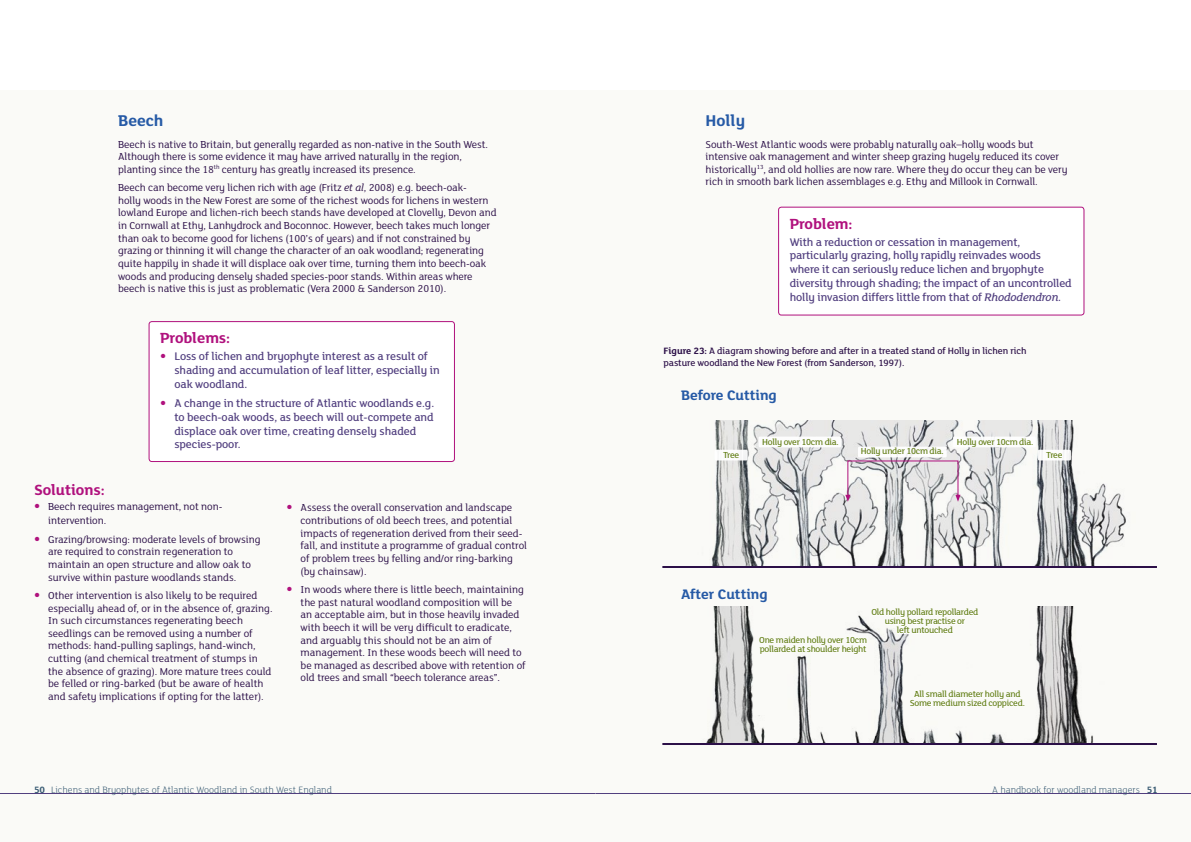
<style>
.page{position:relative;width:1191px;height:842px;background:#fff}
.page>*{position:absolute;margin:0;border:0;box-sizing:border-box;transform-origin:0 0}
.t1{font:700 17px "FS Lola";letter-spacing:-.005em;color:#265aa6}
.t2{font:700 16px "FS Lola";letter-spacing:-.005em;color:#b0117d}
.t3{font:700 15px "FS Lola";letter-spacing:-.005em;color:#265aa6}
.t4{font:500 12px/13.8px "FS Lola";letter-spacing:-.01em;color:#513f7f}
.t5{font:11px/12.6px "FS Lola";letter-spacing:-.005em;color:#2c1048}
.t6{font:500 10px/11.5px "FS Lola";letter-spacing:-.005em;color:#2c1048}
.t7{font:300 10px "FS Lola";color:#395b73}
.t8{font:500 9.5px/9px "FS Lola";letter-spacing:-.03em;color:#658019;text-align:center}
.s1{font-style:italic}
.s2{font-weight:700}
</style>
<div class="page">
<div style="left:0;top:91px;width:595px;height:751px;background:#fafaf7"></div>
<div style="left:595px;top:91px;width:596px;height:751px;background:#fafaf7"></div>
<div style="left:149px;top:322px;width:305px;height:139px;background:#fff;border-radius:3px"></div>
<div style="left:149px;top:321px;width:305px;height:141px;border:1px solid #b0117d;border-radius:3px"></div>
<div style="left:778px;top:207px;width:306px;height:108px;background:#fff;border-radius:3px"></div>
<div style="left:778px;top:207px;width:306px;height:108px;border:1px solid #b0117d;border-radius:3px"></div>
<img style="left:711px;top:420px;width:415px;height:146px">
<img style="left:706px;top:607px;width:387px;height:136px">
<hr style="left:662px;top:566px;width:495px;height:2px;background:#2c1048">
<hr style="left:662px;top:743px;width:495px;height:2px;background:#2c1048">
<svg style="left:909px;top:686px;width:115px;height:23px"></svg>
<svg style="left:758px;top:608px;width:221px;height:47px"></svg>
<svg style="left:845px;top:495px;width:5px;height:7px"></svg>
<svg style="left:955px;top:495px;width:5px;height:7px"></svg>
<hr style="left:595px;top:793px;width:596px;height:1px;background:#513f7f">
<hr style="left:0;top:793px;width:595px;height:1px;background:#513f7f">
<div style="left:758px;top:437px;width:83px;height:10px;background:#fff"></div>
<div style="left:953px;top:437px;width:82px;height:10px;background:#fff"></div>
<div style="left:858px;top:447px;width:88px;height:10px;background:#fff"></div>
<div style="left:1037px;top:450px;width:34px;height:10px;background:#fff"></div>
<div style="left:714px;top:450px;width:33px;height:10px;background:#fff"></div>
<h1 class="t1" style="left:118px;top:109px;width:47px">Beech</h1>
<p class="t5" style="left:118px;top:137px;width:371px">Beech is native to Britain, but generally regarded as non-native in the South West.<br>Although there is some evidence it may have arrived naturally in the region, planting since the 18<sup>th</sup> century has greatly increased its presence.</p>
<p class="t5" style="left:118px;top:181px;width:380px">Beech can become very lichen rich with age (Fritz <span class="s1">et al</span>, 2008) e.g. beech-oak-<br>holly woods in the New Forest are some of the richest woods for lichens in western lowland Europe and lichen-rich beech stands have developed at Clovelly, Devon and in Cornwall at Ethy, Lanhydrock and Boconnoc. However, beech takes much longer than oak to become good for lichens (100’s of years) and if not constrained by grazing or thinning it will change the character of an oak woodland; regenerating quite happily in shade it will displace oak over time, turning them into beech-oak woods and producing densely shaded species-poor stands. Within areas where beech is native this is just as problematic (Vera 2000 &amp; Sanderson 2010).</p>
<h2 class="t2" style="left:160px;top:327px;width:71px">Problems:</h2>
<p class="t4" style="left:174px;top:349px;width:267px">Loss of lichen and bryophyte interest as a result of shading and accumulation of leaf litter, especially in oak woodland.</p>
<p class="t4" style="left:174px;top:396px;width:261px">A change in the structure of Atlantic woodlands e.g. to beech-oak woods, as beech will out-compete and displace oak over time, creating densely shaded species-poor.</p>
<h2 class="t2" style="left:34px;top:479px;width:72px">Solutions:</h2>
<p class="t5" style="left:48px;top:499px;width:176px;line-height:13.8px">Beech requires management, not non&shy;intervention.</p>
<p class="t5" style="left:48px;top:532px;width:214px">Grazing/browsing: moderate levels of browsing are required to constrain regeneration to maintain an open structure and allow oak to survive within pasture woodlands stands.</p>
<p class="t5" style="left:48px;top:588px;width:226px">Other intervention is also likely to be required especially ahead of, or in the absence of, grazing.<br>In such circumstances regenerating beech seedlings can be removed using a number of methods: hand-pulling saplings, hand-winch, cutting (and chemical treatment of stumps in the absence of grazing). More mature trees could be felled or ring-barked (but be aware of health and safety implications if opting for the latter).</p>
<p class="t5" style="left:300px;top:501px;width:228px">Assess the overall conservation and landscape contributions of old beech trees, and potential impacts of regeneration derived from their seed&shy;fall, and institute a programme of gradual control of problem trees by felling and/or ring-barking (by chainsaw).</p>
<p class="t5" style="left:300px;top:582px;width:227px">In woods where there is little beech, maintaining the past natural woodland composition will be an acceptable aim, but in those heavily invaded with beech it will be very difficult to eradicate, and arguably this should not be an aim of management. In these woods beech will need to be managed as described above with retention of old trees and small “beech tolerance areas”.</p>
<h1 class="t1" style="left:705px;top:109px;width:41px">Holly</h1>
<p class="t5" style="left:705px;top:137px;width:363px">South-West Atlantic woods were probably naturally oak–holly woods but intensive oak management and winter sheep grazing hugely reduced its cover historically<sup>13</sup>, and old hollies are now rare. Where they do occur they can be very rich in smooth bark lichen assemblages e.g. Ethy and Millook in Cornwall.</p>
<h2 class="t2" style="left:789px;top:213px;width:64px">Problem:</h2>
<p class="t4" style="left:789px;top:234px;width:283px">With a reduction or cessation in management, particularly grazing, holly rapidly reinvades woods where it can seriously reduce lichen and bryophyte diversity through shading; the impact of an uncontrolled holly invasion differs little from that of <span class="s1">Rhododendron.</span></p>
<p class="t6" style="left:663px;top:345px;width:365px"><span class="s2">Figure 23:</span> A diagram showing before and after in a treated stand of Holly in lichen rich pasture woodland the New Forest (from Sanderson, 1997).</p>
<h3 class="t3" style="left:681px;top:384px;width:97px">Before Cutting</h3>
<p class="t8" style="left:762px;top:437px;width:78px">Holly over 10cm dia.</p>
<p class="t8" style="left:956px;top:437px;width:78px">Holly over 10cm dia.</p>
<p class="t8" style="left:860px;top:447px;width:84px">Holly under 10cm dia.</p>
<p class="t8" style="left:723px;top:450px;width:18px">Tree</p>
<p class="t8" style="left:1046px;top:450px;width:18px">Tree</p>
<h3 class="t3" style="left:681px;top:584px;width:88px">After Cutting</h3>
<p class="t8" style="left:759px;top:635px;width:109px;text-align:left">One maiden holly over 10cm pollarded at shoulder height</p>
<p class="t8" style="left:871px;top:607px;width:108px">Old holly pollard repollarded using best practise or<br>left untouched</p>
<p class="t8" style="left:910px;top:689px;width:116px">All small diameter holly and<br>Some medium sized coppiced.</p>
<p class="t7" style="left:34px;top:783px;width:299px"><span class="s2">50</span> Lichens and Bryophytes of Atlantic Woodland in South West England</p>
<p class="t7" style="left:992px;top:783px;width:167px">A handbook for woodland managers <span class="s2">51</span></p>
</div>
